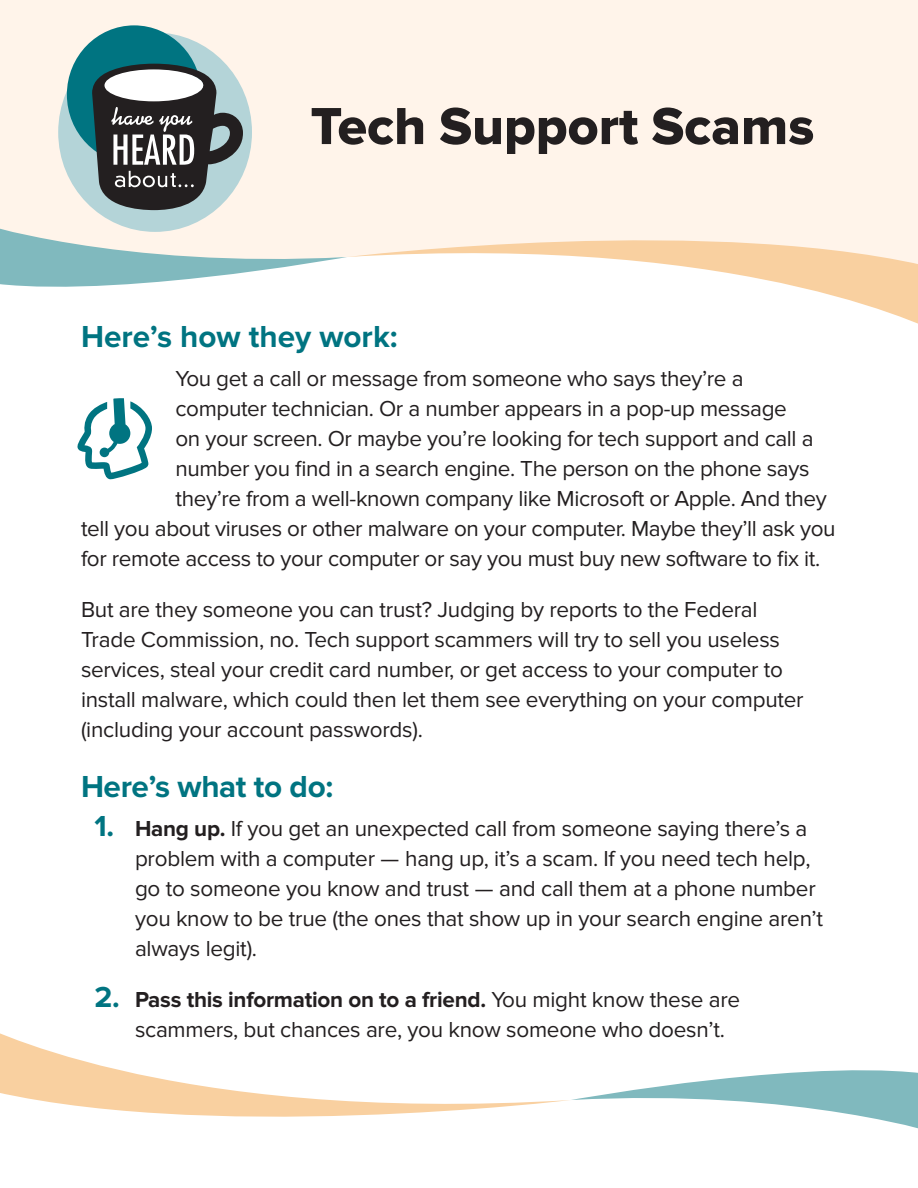
<style>
.page{position:relative;width:918px;height:1188px;background:#fff}
.page>*{position:absolute;margin:0;border:0;box-sizing:border-box;transform-origin:0 0}
.t1{font:54px "Proxima Nova Extrabld";color:#231f20}
.t2{font:700 31.5px "Proxima Nova";color:#007481}
.t3{font:22.5px/30px "Proxima Nova";letter-spacing:-.01em;color:#231f20}
.s1{font-weight:700;font-size:30px;color:#007481}
.s2{font-weight:700}
</style>
<div class="page">
<div style="left:0;top:0;width:918px;height:221px;background:#fff4ea"></div>
<div style="left:58px;top:33px;width:194px;height:199px;background:#b4d4d8;border-radius:50%"></div>
<div style="left:67px;top:25px;width:134px;height:139px;background:#007481;border-radius:50%"></div>
<svg style="left:92px;top:64px;width:151px;height:146px"></svg>
<svg style="left:0;top:221px;width:347px;height:66px"></svg>
<svg style="left:347px;top:212px;width:571px;height:112px"></svg>
<svg style="left:571px;top:1070px;width:347px;height:59px"></svg>
<svg style="left:0;top:1033px;width:569px;height:84px"></svg>
<svg style="left:77px;top:398px;width:75px;height:81px"></svg>
<h1 class="t1" style="left:310px;top:95px;width:505px">Tech Support Scams</h1>
<h1 class="t2" style="left:81px;top:318px;width:318px">Here’s how they work:</h1>
<p class="t3" style="left:176px;top:364px;width:570px">You get a call or message from someone who says they’re a</p>
<p class="t3" style="left:176px;top:394px;width:613px">computer technician. Or a number appears in a pop-up message</p>
<p class="t3" style="left:176px;top:424px;width:640px">on your screen. Or maybe you’re looking for tech support and call a</p>
<p class="t3" style="left:176px;top:454px;width:636px">number you fnd in a search engine. The person on the phone says</p>
<p class="t3" style="left:81px;top:484px;width:756px;text-indent:94px">they’re from a well-known company like Microsoft or Apple. And they tell you about viruses or other malware on your computer. Maybe they’ll ask you for remote access to your computer or say you must buy new software to fx it.</p>
<p class="t3" style="left:81px;top:595px;width:724px">But are they someone you can trust? Judging by reports to the Federal Trade Commission, no. Tech support scammers will try to sell you useless services, steal your credit card number, or get access to your computer to install malware, which could then let them see everything on your computer (including your account passwords).</p>
<h1 class="t2" style="left:81px;top:768px;width:254px">Here’s what to do:</h1>
<p class="t3" style="left:135px;top:814px;width:690px;text-indent:-40px"><span class="s1">1.</span> <span class="s2">Hang up.</span> If you get an unexpected call from someone saying there’s a problem with a computer — hang up, it’s a scam. If you need tech help, go to someone you know and trust — and call them at a phone number you know to be true (the ones that show up in your search engine aren’t always legit).</p>
<p class="t3" style="left:135px;top:985px;width:607px;text-indent:-40px"><span class="s1">2.</span> <span class="s2">Pass this information on to a friend.</span> You might know these are scammers, but chances are, you know someone who doesn’t.</p>
</div>
